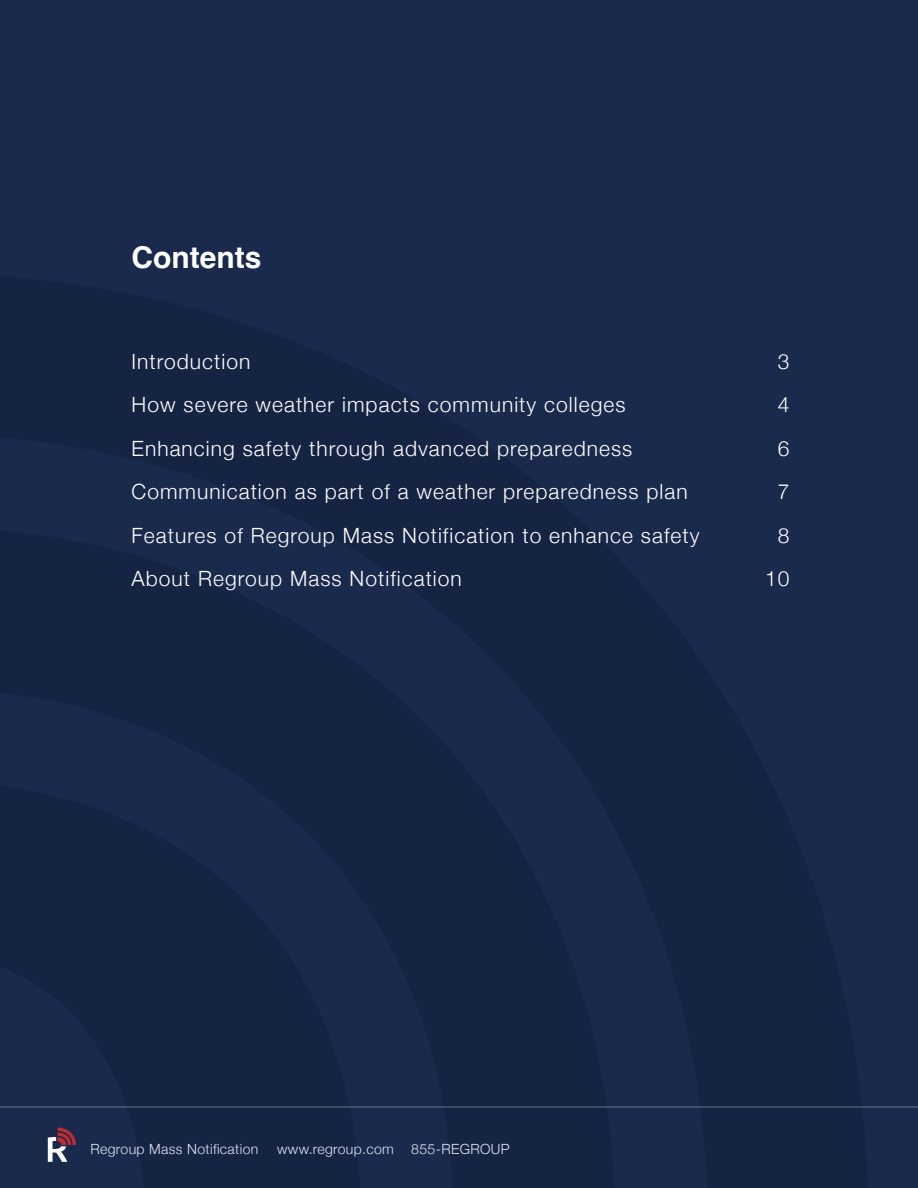
<style>
.page{position:relative;width:918px;height:1188px;background:#1a2a4d}
.page>*{position:absolute;margin:0;border:0;box-sizing:border-box;transform-origin:0 0}
.t1{font:700 30px "Helvetica";color:#fff}
.t2{font:300 21px/43.5px "Helvetica Neue";letter-spacing:.05em;color:#fff}
.t3{font:300 14.1px "Helvetica Neue";letter-spacing:.025em;color:#dee4f3}
</style>
<div class="page">
<hr style="left:0;top:1106px;width:918px;height:2px;background:#fff">
<svg style="left:48px;top:1127px;width:28px;height:35px"></svg>
<h1 class="t1" style="left:132px;top:240px;width:131px">Contents</h1>
<p class="t2" style="left:132px;top:338px;width:569px">Introduction<br>How severe weather impacts community colleges Enhancing safety through advanced preparedness Communication as part of a weather preparedness plan Features of Regroup Mass Notification to enhance safety About Regroup Mass Notification</p>
<p class="t2" style="left:765px;top:338px;width:26px;text-align:right">3<br>4<br>6<br>7<br>8<br>10</p>
<p class="t3" style="left:90px;top:1138px;width:169px">Regroup Mass Notification</p>
<p class="t3" style="left:277px;top:1138px;width:234px">www.regroup.com 855-REGROUP</p>
</div>
